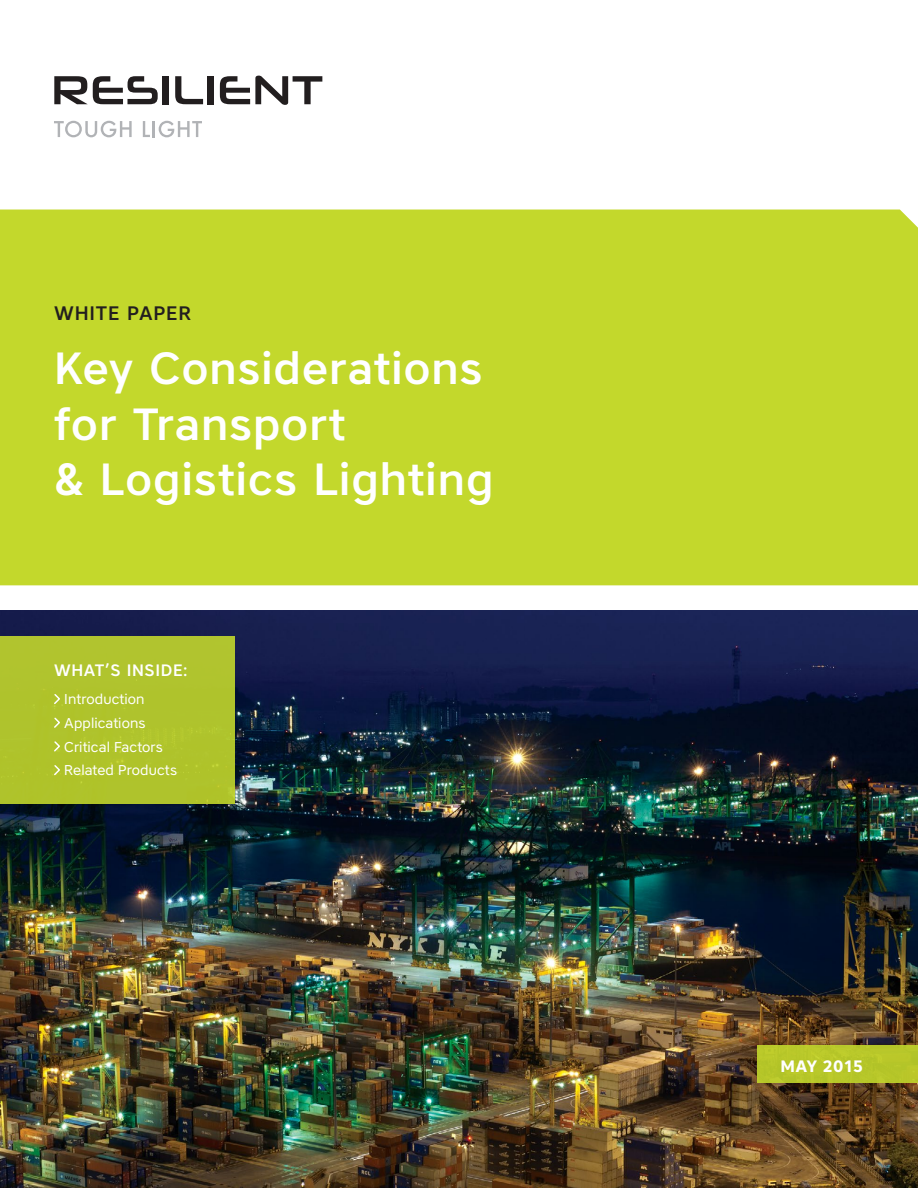
<style>
.page{position:relative;width:918px;height:1188px;background:#fff}
.page>*{position:absolute;margin:0;border:0;box-sizing:border-box;transform-origin:0 0}
.t1{font:500 45px/55.5px "Core Sans A55";letter-spacing:.02em;color:#fff}
.t2{font:500 19.5px "Core Sans A55";letter-spacing:.045em;color:#221e1f}
.t3{font:500 16.5px "Core Sans A55";letter-spacing:.04em;color:#fff}
.t4{font:700 16.5px "Core Sans A65";letter-spacing:-.005em;color:#fff}
.t5{font:14.25px/23.7px "Core Sans A45";letter-spacing:.005em;color:#fff}
</style>
<div class="page">
<img style="left:0;top:610px;width:918px;height:578px">
<div style="left:0;top:210px;width:918px;height:375px;background:#c3d82c"></div>
<div style="left:757px;top:1045px;width:161px;height:38px;background:#b8c729"></div>
<div style="left:0;top:636px;width:235px;height:168px;background:#afc32c"></div>
<svg style="left:54px;top:76px;width:104px;height:28px"></svg>
<svg style="left:175px;top:76px;width:28px;height:28px"></svg>
<div style="left:208px;top:76px;width:6px;height:28px;background:#221e1f"></div>
<svg style="left:220px;top:76px;width:102px;height:29px"></svg>
<svg style="left:54px;top:121px;width:78px;height:16px"></svg>
<svg style="left:143px;top:121px;width:59px;height:16px"></svg>
<div style="left:162px;top:76px;width:7px;height:28px;background:#221e1f"></div>
<svg style="left:54px;top:694px;width:6px;height:12px"></svg>
<svg style="left:54px;top:717px;width:6px;height:11px"></svg>
<svg style="left:54px;top:741px;width:6px;height:11px"></svg>
<svg style="left:54px;top:765px;width:6px;height:11px"></svg>
<h2 class="t2" style="left:54px;top:300px;width:139px">WHITE PAPER</h2>
<h1 class="t1" style="left:54px;top:340px;width:441px">Key Considerations for Transport<br>&amp; Logistics Lighting</h1>
<p class="t3" style="left:54px;top:660px;width:136px">WHAT’S INSIDE:</p>
<p class="t5" style="left:64px;top:687px;width:114px">Introduction<br>Applications<br>Critical Factors<br>Related Products</p>
<p class="t4" style="left:780px;top:1055px;width:84px">MAY 2015</p>
</div>
